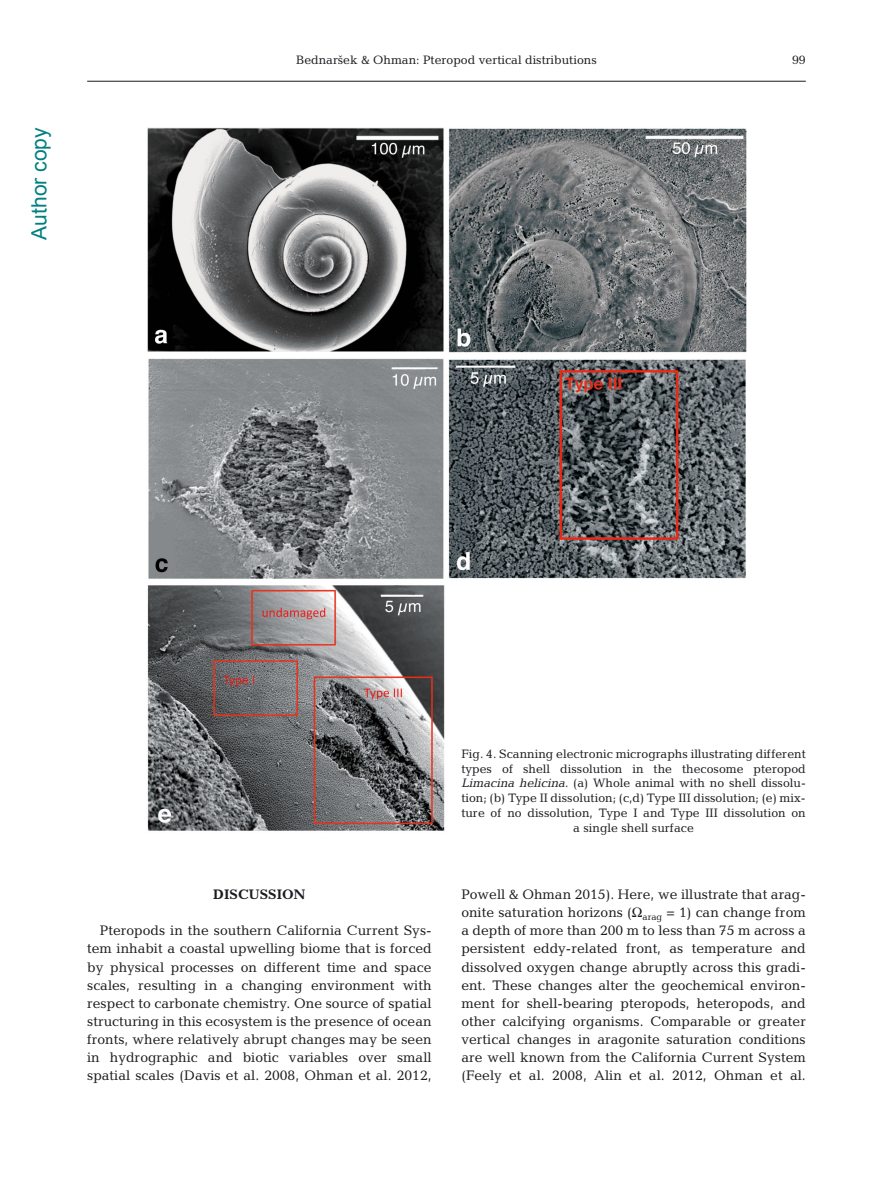
<style>
.page{position:relative;width:893px;height:1178px;background:#fff}
.page>*{position:absolute;margin:0;border:0;box-sizing:border-box;transform-origin:0 0}
.t1{font:21px "Arial";color:#008080}
.t2{font:13.95px/18.1px "Candida";color:#1b1c20;text-align:justify}
.t3{font:700 13.95px "Candida";color:#1b1c20}
.t4{font:12.3px/14.7px "Candida";color:#1b1c20;text-align:center}
.s1{font-family:"Oblique Straight Plain"}
</style>
<div class="page">
<hr style="left:87px;top:81px;width:719px;height:1px;background:#1b1c20">
<img style="left:147px;top:127px;width:600px;height:704px">
<h1 class="t1" style="left:25px;top:240px;width:114px;rotate:-90deg">Author copy</h1>
<p class="t4" style="left:296px;top:53px;width:302px">Bednaršek &amp; Ohman: Pteropod vertical distributions</p>
<p class="t4" style="left:792px;top:53px;width:15px">99</p>
<p class="t3" style="left:213px;top:889px;width:94px">DISCUSSION</p>
<p class="t2" style="left:87px;top:923px;width:346px;text-indent:13px">Pteropods in the southern California Current Sys&shy;tem inhabit a coastal upwelling biome that is forced by physical processes on different time and space scales, resulting in a changing environment with respect to carbonate chemistry. One source of spatial structuring in this ecosystem is the presence of ocean fronts, where relatively abrupt changes may be seen in hydrographic and biotic variables over small spatial scales (Davis et al. 2008, Ohman et al. 2012,</p>
<p class="t4" style="left:461px;top:748px;width:346px">Fig. 4. Scanning electronic micrographs illustrating different types of shell dissolution in the thecosome pteropod <span class="s1">Limacina helicina</span>. (a) Whole animal with no shell dissolu&shy;tion; (b) Type II dissolution; (c,d) Type III dissolution; (e) mix&shy;ture of no dissolution, Type I and Type III dissolution on a single shell surface</p>
<p class="t2" style="left:461px;top:886px;width:346px">Powell &amp; Ohman 2015). Here, we illustrate that arag&shy;onite saturation horizons ( <sub>arag</sub> = 1) can change from a depth of more than 200 m to less than 75 m across a persistent eddy-related front, as temperature and dissolved oxygen change abruptly across this gradi&shy;ent. These changes alter the geochemical environ&shy;ment for shell-bearing pteropods, heteropods, and other calcifying organisms. Comparable or greater vertical changes in aragonite saturation conditions are well known from the California Current System (Feely et al. 2008, Alin et al. 2012, Ohman et al.</p>
</div>
